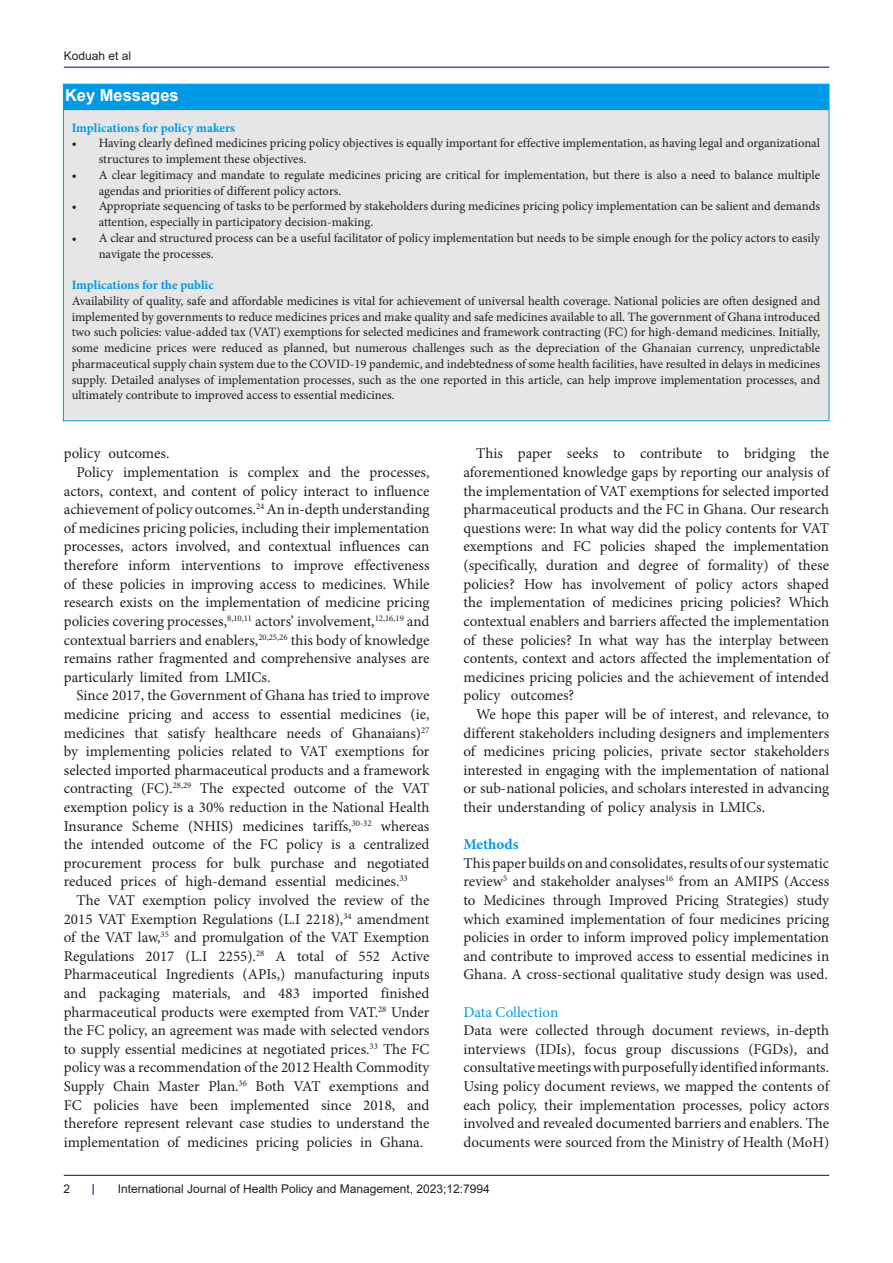
<style>
.page{position:relative;width:893px;height:1263px;background:#fff}
.page>*{position:absolute;margin:0;border:0;box-sizing:border-box;transform-origin:0 0}
.t1{font:700 16.5px "Arial";color:#fff}
.t2{font:15px/18.6px "Minion Pro";color:#231f20;text-align:justify}
.t3{font:15px "Minion Pro";letter-spacing:.005em;color:#0099e5}
.heading_1{font:700 15px "Minion Pro";color:#0099e5}
.t4{font:12.75px/15.8px "Minion Pro";color:#231f20}
.t5{font:700 12.75px "Minion Pro";color:#0099e5}
.t6{font:12px "Arial";color:#231f20}
</style>
<div class="page">
<hr style="left:64px;top:67px;width:765px;height:1px;background:#190066">
<hr style="left:64px;top:1175px;width:765px;height:1px;background:#190066">
<div style="left:63px;top:84px;width:766px;height:337px;background:#e6e6e6"></div>
<div style="left:63px;top:84px;width:766px;height:26px;background:#0099e5;border:2px solid #0099e5"></div>
<p class="t6" style="left:64px;top:48px;width:69px">Koduah et al</p>
<p class="t1" style="left:65px;top:83px;width:115px">Key Messages</p>
<p class="t5" style="left:72px;top:118px;width:165px">Implications for policy makers</p>
<p class="t4" style="left:99px;top:135px;width:723px;text-indent:-27px">• Having clearly defined medicines pricing policy objectives is equally important for effective implementation, as having legal and organizational structures to implement these objectives.</p>
<p class="t4" style="left:99px;top:167px;width:723px;text-indent:-27px">• A clear legitimacy and mandate to regulate medicines pricing are critical for implementation, but there is also a need to balance multiple agendas and priorities of different policy actors.</p>
<p class="t4" style="left:99px;top:198px;width:723px;text-indent:-27px">• Appropriate sequencing of tasks to be performed by stakeholders during medicines pricing policy implementation can be salient and demands attention, especially in participatory decision-making.</p>
<p class="t4" style="left:99px;top:230px;width:723px;text-indent:-27px">• A clear and structured process can be a useful facilitator of policy implementation but needs to be simple enough for the policy actors to easily navigate the processes.</p>
<p class="t5" style="left:72px;top:276px;width:144px">Implications for the public</p>
<p class="t4" style="left:72px;top:293px;width:750px;text-align:justify">Availability of quality, safe and affordable medicines is vital for achievement of universal health coverage. National policies are often designed and implemented by governments to reduce medicines prices and make quality and safe medicines available to all. The government of Ghana introduced two such policies: value-added tax (VAT) exemptions for selected medicines and framework contracting (FC) for high-demand medicines. Initially, some medicine prices were reduced as planned, but numerous challenges such as the depreciation of the Ghanaian currency, unpredictable pharmaceutical supply chain system due to the COVID-19 pandemic, and indebtedness of some health facilities, have resulted in delays in medicines supply. Detailed analyses of implementation processes, such as the one reported in this article, can help improve implementation processes, and ultimately contribute to improved access to essential medicines.</p>
<p class="t2" style="left:64px;top:444px;width:107px">policy outcomes.</p>
<p class="t2" style="left:64px;top:463px;width:367px;text-indent:13px">Policy implementation is complex and the processes, actors, context, and content of policy interact to influence achievement of policy outcomes.<sup>24</sup> An in-depth understanding of medicines pricing policies, including their implementation processes, actors involved, and contextual influences can therefore inform interventions to improve effectiveness of these policies in improving access to medicines. While research exists on the implementation of medicine pricing policies covering processes,<sup>8,10,11</sup> actors’ involvement,<sup>12,16,19</sup> and contextual barriers and enablers,<sup>20,25,26</sup> this body of knowledge remains rather fragmented and comprehensive analyses are particularly limited from LMICs.</p>
<p class="t2" style="left:64px;top:686px;width:367px;text-indent:13px">Since 2017, the Government of Ghana has tried to improve medicine pricing and access to essential medicines (ie, medicines that satisfy healthcare needs of Ghanaians)<sup>27 </sup>by implementing policies related to VAT exemptions for selected imported pharmaceutical products and a framework contracting (FC).<sup>28,29</sup> The expected outcome of the VAT exemption policy is a 30% reduction in the National Health Insurance Scheme (NHIS) medicines tariffs,<sup>30-32</sup> whereas the intended outcome of the FC policy is a centralized procurement process for bulk purchase and negotiated reduced prices of high-demand essential medicines.<sup>33</sup></p>
<p class="t2" style="left:64px;top:891px;width:367px;text-indent:13px">The VAT exemption policy involved the review of the 2015 VAT Exemption Regulations (L.I 2218),<sup>34</sup> amendment of the VAT law,<sup>35</sup> and promulgation of the VAT Exemption Regulations 2017 (L.I 2255).<sup>28</sup> A total of 552 Active Pharmaceutical Ingredients (APIs,) manufacturing inputs and packaging materials, and 483 imported finished pharmaceutical products were exempted from VAT.<sup>28</sup> Under the FC policy, an agreement was made with selected vendors to supply essential medicines at negotiated prices.<sup>33</sup> The FC policy was a recommendation of the 2012 Health Commodity Supply Chain Master Plan.<sup>36</sup> Both VAT exemptions and FC policies have been implemented since 2018, and therefore represent relevant case studies to understand the implementation of medicines pricing policies in Ghana.</p>
<p class="t2" style="left:463px;top:444px;width:367px;text-indent:13px">This paper seeks to contribute to bridging the aforementioned knowledge gaps by reporting our analysis of the implementation of VAT exemptions for selected imported pharmaceutical products and the FC in Ghana. Our research questions were: In what way did the policy contents for VAT exemptions and FC policies shaped the implementation (specifically, duration and degree of formality) of these policies? How has involvement of policy actors shaped the implementation of medicines pricing policies? Which contextual enablers and barriers affected the implementation of these policies? In what way has the interplay between contents, context and actors affected the implementation of medicines pricing policies and the achievement of intended policy outcomes?</p>
<p class="t2" style="left:463px;top:705px;width:367px;text-indent:13px">We hope this paper will be of interest, and relevance, to different stakeholders including designers and implementers of medicines pricing policies, private sector stakeholders interested in engaging with the implementation of national or sub-national policies, and scholars interested in advancing their understanding of policy analysis in LMICs.</p>
<p class="heading_1" style="left:463px;top:834px;width:56px">Methods</p>
<p class="t2" style="left:463px;top:854px;width:367px">This paper builds on and consolidates, results of our systematic review<sup>5</sup> and stakeholder analyses<sup>16</sup> from an AMIPS (Access to Medicines through Improved Pricing Strategies) study which examined implementation of four medicines pricing policies in order to inform improved policy implementation and contribute to improved access to essential medicines in Ghana. A cross-sectional qualitative study design was used.</p>
<p class="t3" style="left:463px;top:1002px;width:96px">Data Collection</p>
<p class="t2" style="left:463px;top:1021px;width:367px">Data were collected through document reviews, in-depth interviews (IDIs), focus group discussions (FGDs), and consultative meetings with purposefully identified informants.</p>
<p class="t2" style="left:463px;top:1077px;width:367px">Using policy document reviews, we mapped the contents of each policy, their implementation processes, policy actors involved and revealed documented barriers and enablers. The documents were sourced from the Ministry of Health (MoH)</p>
<p class="t6" style="left:64px;top:1180px;width:8px">2</p>
<p class="t6" style="left:118px;top:1180px;width:374px">International Journal of Health Policy and Management, 2023;12:7994</p>
</div>
